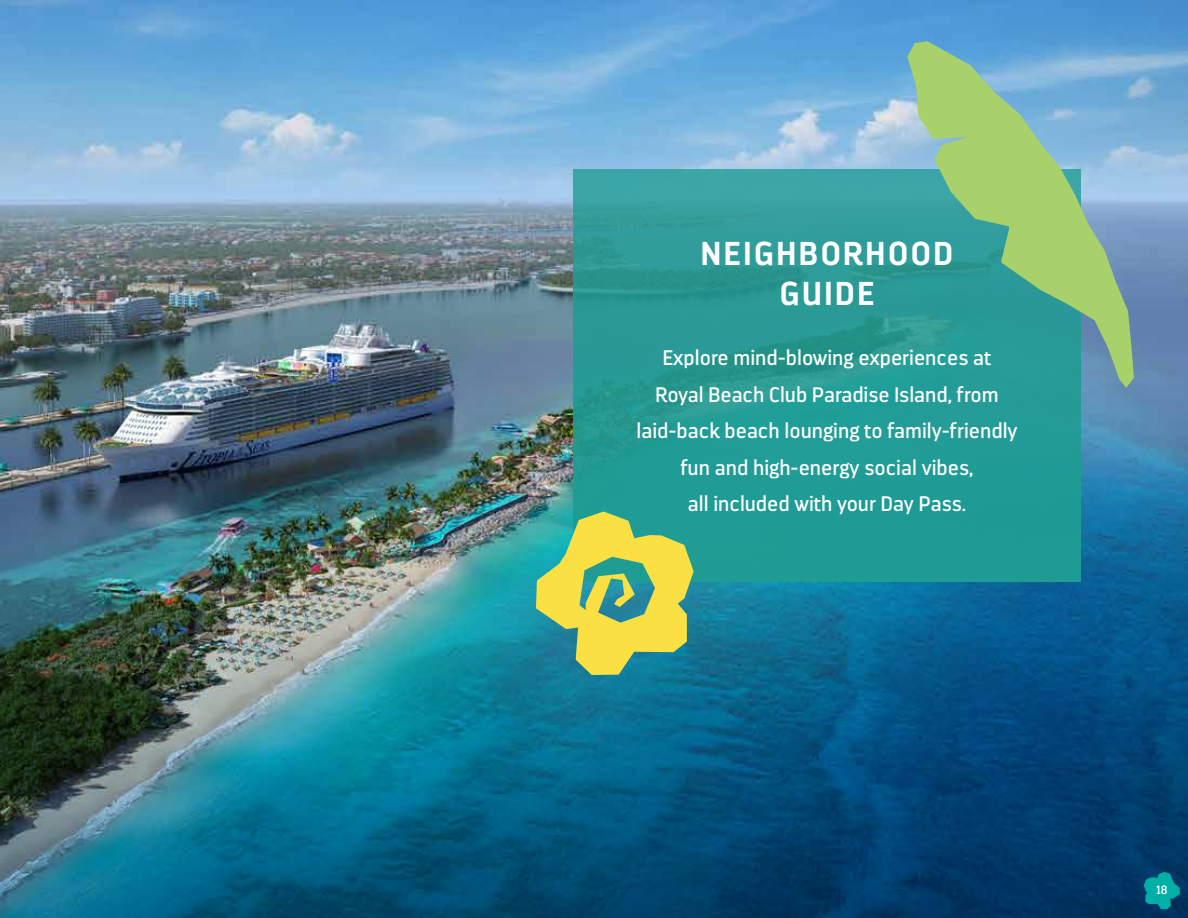
<style>
.page{position:relative;width:1188px;height:918px;background:#fff}
.page>*{position:absolute;margin:0;border:0;box-sizing:border-box;transform-origin:0 0}
.t1{font:700 33px/39.6px "Darwin";letter-spacing:.08em;color:#fff;text-align:center}
.t2{font:21px/36.6px "Darwin";color:#fff;text-align:center}
.t3{font:12px "Darwin";color:#fff}
</style>
<div class="page">
<img style="left:0;top:0;width:1188px;height:456px">
<img style="left:0;top:456px;width:1188px;height:462px">
<svg style="left:573px;top:170px;width:508px;height:412px;background:#269b96"></svg>
<svg style="left:536px;top:511px;width:158px;height:164px;background:#97bc6b"></svg>
<svg style="left:907px;top:41px;width:227px;height:347px;background:#6fb39d"></svg>
<svg style="left:1144px;top:872px;width:36px;height:37px"></svg>
<h1 class="t1" style="left:701px;top:234px;width:254px">NEIGHBORHOOD<br>GUIDE</h1>
<p class="t2" style="left:637px;top:339px;width:382px">Explore mind-blowing experiences at Royal Beach Club Paradise Island, from laid-back beach lounging to family-friendly fun and high-energy social vibes,<br>all included with your Day Pass.</p>
<p class="t3" style="left:1157px;top:883px;width:13px">18</p>
</div>
